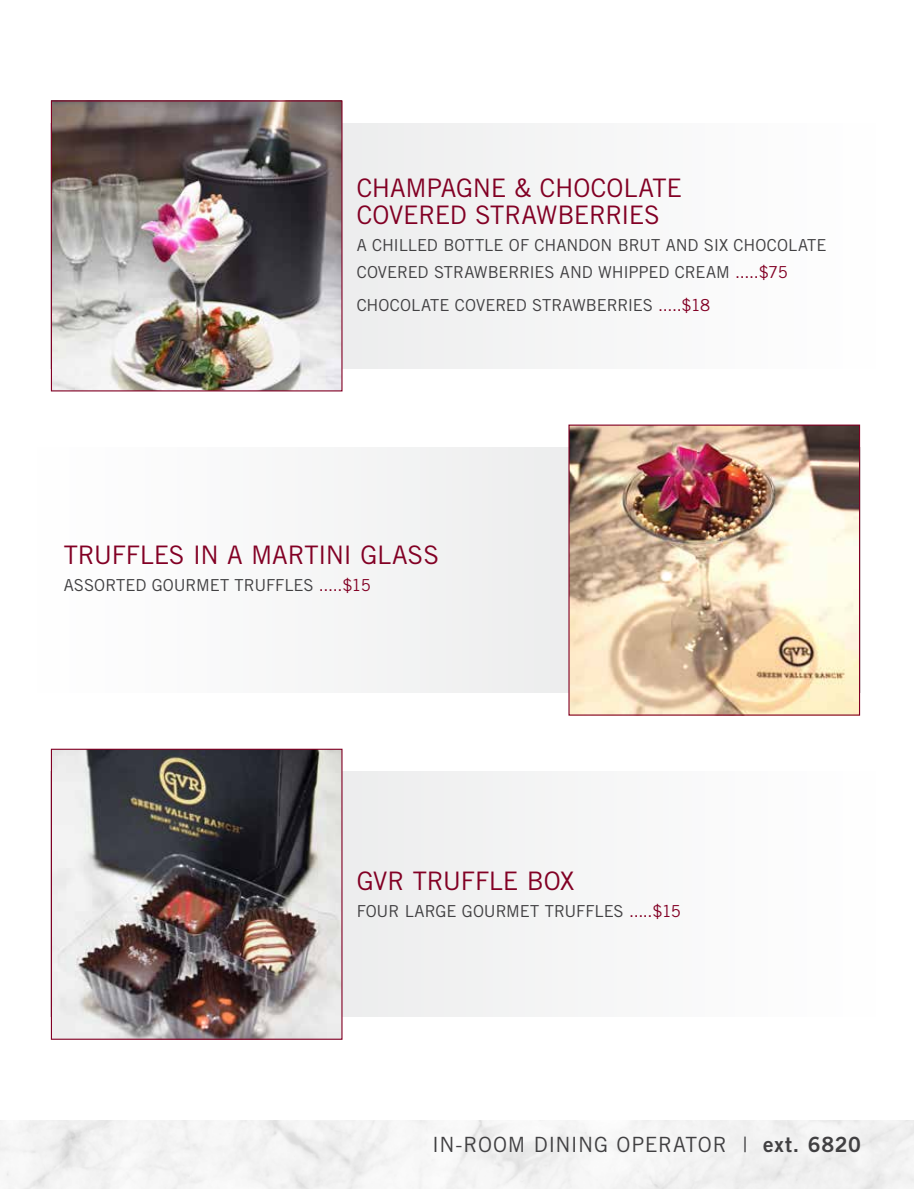
<style>
.page{position:relative;width:914px;height:1189px;background:#fff}
.page>*{position:absolute;margin:0;border:0;box-sizing:border-box;transform-origin:0 0}
.t1{font:25.5px/27px "Trade Gothic LT Std";letter-spacing:-.015em;color:#820024}
.t2{font:21px "Trade Gothic LT Std";letter-spacing:.025em;color:#414042}
.t3{font:16.5px/27px "Trade Gothic LT Std";letter-spacing:-.005em;color:#414042}
.s1{color:#820024}
.s2{font-family:"Trade Gothic LT Std Bd 2"}
</style>
<div class="page">
<div style="left:50px;top:123px;width:834px;height:246px;background:#f6f6f7"></div>
<img style="left:53px;top:102px;width:287px;height:287px">
<div style="left:51px;top:100px;width:291px;height:291px;border:1px solid #820024"></div>
<div style="left:50px;top:771px;width:834px;height:245px;background:#f6f6f7"></div>
<img style="left:53px;top:750px;width:287px;height:287px">
<div style="left:51px;top:748px;width:291px;height:291px;border:1px solid #820024"></div>
<div style="left:26px;top:447px;width:834px;height:246px;background:#f6f6f7"></div>
<img style="left:570px;top:426px;width:287px;height:287px">
<h1 class="t1" style="left:356px;top:174px;width:327px">CHAMPAGNE &amp; CHOCOLATE<br>COVERED STRAWBERRIES</h1>
<p class="t3" style="left:356px;top:231px;width:471px">A CHILLED BOTTLE OF CHANDON BRUT AND SIX CHOCOLATE<br>COVERED STRAWBERRIES AND WHIPPED CREAM <span class="s1">.....$75</span></p>
<p class="t3" style="left:356px;top:291px;width:355px">CHOCOLATE COVERED STRAWBERRIES <span class="s1">.....$18</span></p>
<h1 class="t1" style="left:64px;top:541px;width:376px">TRUFFLES IN A MARTINI GLASS</h1>
<p class="t3" style="left:64px;top:571px;width:308px">ASSORTED GOURMET TRUFFLES <span class="s1">.....$15</span></p>
<h1 class="t1" style="left:356px;top:866px;width:219px">GVR TRUFFLE BOX</h1>
<p class="t3" style="left:356px;top:896px;width:326px">FOUR LARGE GOURMET TRUFFLES <span class="s1">.....$15</span></p>
<p class="t2" style="left:432px;top:1131px;width:430px">IN-ROOM DINING OPERATOR | <span class="s2">ext. 6820</span></p>
</div>
